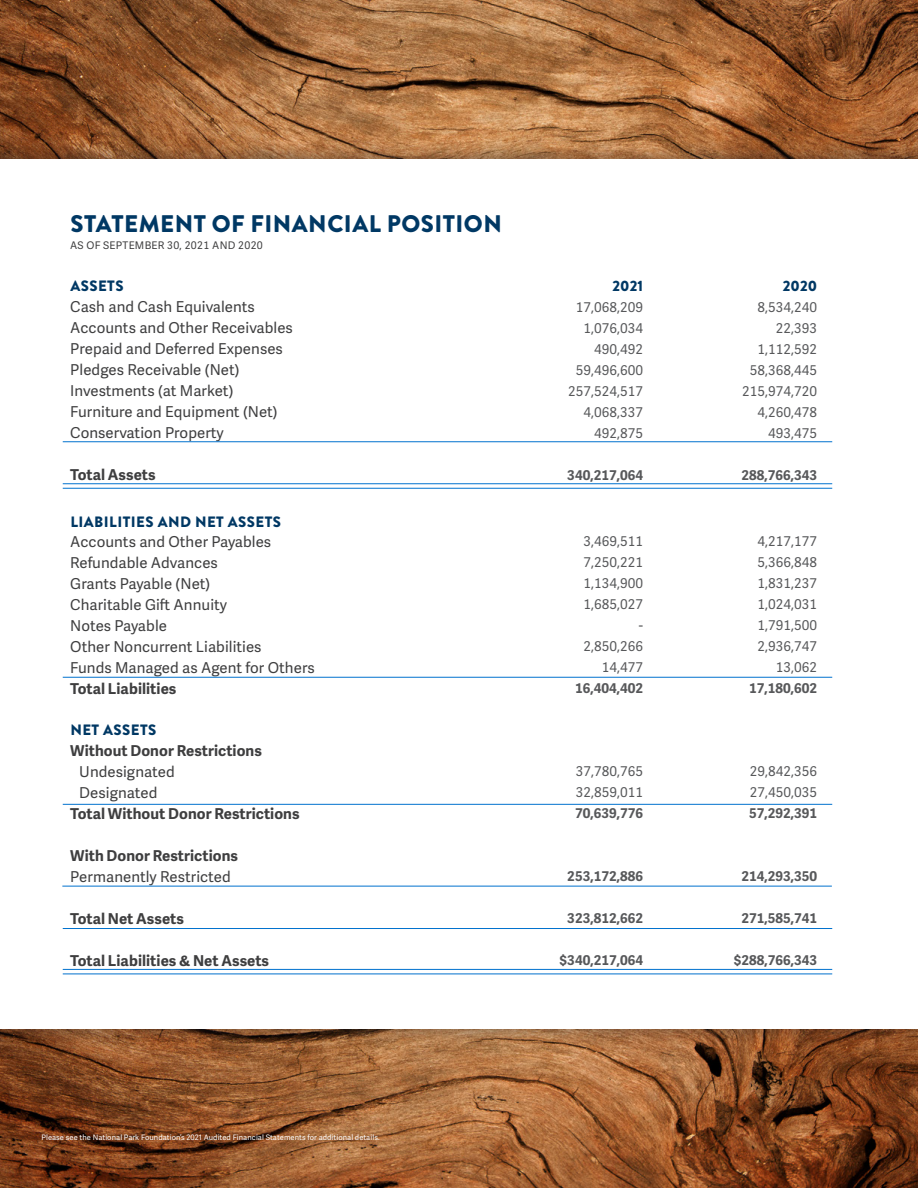
<style>
.page{position:relative;width:918px;height:1188px;background:#fff}
.page>*{position:absolute;margin:0;border:0;box-sizing:border-box;transform-origin:0 0}
.Heading_2{font:900 24px "Brandon Grotesque";letter-spacing:.02em;color:#003864}
.t1{font:15px "Adelle Sans";letter-spacing:.005em;color:#3e3e3f}
.t2{font:700 15px "Adelle Sans";letter-spacing:.005em;color:#3e3e3f}
.Heading_3{font:900 15px "Brandon Grotesque";letter-spacing:.03em;color:#003864}
.Financials_-_Numbers{font:13.5px "Adelle Sans";color:#57585a}
.Financials_-_Numbers-2{font:700 13.5px "Adelle Sans";color:#57585a}
.Financials_Date{font:10.5px "Adelle Sans";letter-spacing:.025em;color:#3e3e3f}
.Footnote{font:7.5px "Adelle Sans";letter-spacing:.01em;color:#fff}
</style>
<div class="page">
<img style="left:0;top:1048px;width:918px;height:140px">
<img style="left:0;top:0;width:918px;height:140px">
<div style="left:0;top:140px;width:918px;height:908px;background:#231f20;opacity:.53"></div>
<div style="left:0;top:159px;width:918px;height:870px;background:#fff"></div>
<hr style="left:63px;top:441px;width:769px;height:1px;background:#0071ce">
<hr style="left:63px;top:677px;width:769px;height:1px;background:#0071ce">
<hr style="left:62px;top:886px;width:770px;height:1px;background:#0071ce">
<hr style="left:63px;top:928px;width:769px;height:1px;background:#0071ce">
<hr style="left:63px;top:804px;width:769px;height:1px;background:#0071ce">
<hr style="left:63px;top:974px;width:769px;height:1px;background:#0071ce">
<hr style="left:63px;top:969px;width:769px;height:1px;background:#0071ce">
<hr style="left:63px;top:488px;width:769px;height:1px;background:#0071ce">
<hr style="left:63px;top:483px;width:769px;height:1px;background:#0071ce">
<p class="Heading_2" style="left:70px;top:207px;width:433px">STATEMENT OF FINANCIAL POSITION</p>
<p class="Financials_Date" style="left:70px;top:238px;width:194px">AS OF SEPTEMBER 30, 2021 AND 2020</p>
<p class="Heading_3" style="left:70px;top:275px;width:55px">ASSETS</p>
<p class="t1" style="left:70px;top:296px;width:186px">Cash and Cash Equivalents</p>
<p class="t1" style="left:70px;top:317px;width:224px">Accounts and Other Receivables</p>
<p class="t1" style="left:70px;top:338px;width:214px">Prepaid and Deferred Expenses</p>
<p class="t1" style="left:70px;top:359px;width:171px">Pledges Receivable (Net)</p>
<p class="t1" style="left:70px;top:380px;width:165px">Investments (at Market)</p>
<p class="t1" style="left:70px;top:401px;width:209px">Furniture and Equipment (Net)</p>
<p class="t1" style="left:70px;top:422px;width:155px">Conservation Property</p>
<p class="t2" style="left:70px;top:463px;width:87px">Total Assets</p>
<p class="Heading_3" style="left:70px;top:511px;width:212px">LIABILITIES AND NET ASSETS</p>
<p class="t1" style="left:70px;top:531px;width:203px">Accounts and Other Payables</p>
<p class="t1" style="left:70px;top:552px;width:149px">Refundable Advances</p>
<p class="t1" style="left:70px;top:573px;width:142px">Grants Payable (Net)</p>
<p class="t1" style="left:70px;top:594px;width:158px">Charitable Gift Annuity</p>
<p class="t1" style="left:70px;top:615px;width:98px">Notes Payable</p>
<p class="t1" style="left:70px;top:636px;width:193px">Other Noncurrent Liabilities</p>
<p class="t1" style="left:70px;top:657px;width:246px">Funds Managed as Agent for Others</p>
<p class="t2" style="left:70px;top:678px;width:108px">Total Liabilities</p>
<p class="Heading_3" style="left:70px;top:719px;width:88px">NET ASSETS</p>
<p class="t2" style="left:70px;top:740px;width:193px">Without Donor Restrictions</p>
<p class="t1" style="left:79px;top:761px;width:97px">Undesignated</p>
<p class="t1" style="left:79px;top:782px;width:80px">Designated</p>
<p class="t2" style="left:70px;top:803px;width:231px">Total Without Donor Restrictions</p>
<p class="t2" style="left:70px;top:845px;width:169px">With Donor Restrictions</p>
<p class="t1" style="left:70px;top:866px;width:162px">Permanently Restricted</p>
<p class="t2" style="left:70px;top:908px;width:115px">Total Net Assets</p>
<p class="t2" style="left:70px;top:950px;width:200px">Total Liabilities &amp; Net Assets</p>
<p class="Heading_3" style="left:612px;top:275px;width:32px">2021</p>
<p class="Financials_-_Numbers" style="left:576px;top:297px;width:69px">17,068,209</p>
<p class="Financials_-_Numbers" style="left:583px;top:318px;width:61px">1,076,034</p>
<p class="Financials_-_Numbers" style="left:594px;top:339px;width:51px">490,492</p>
<p class="Financials_-_Numbers" style="left:576px;top:360px;width:69px">59,496,600</p>
<p class="Financials_-_Numbers" style="left:568px;top:381px;width:77px">257,524,517</p>
<p class="Financials_-_Numbers" style="left:583px;top:402px;width:61px">4,068,337</p>
<p class="Financials_-_Numbers" style="left:594px;top:423px;width:51px">492,875</p>
<p class="Financials_-_Numbers-2" style="left:567px;top:465px;width:77px">340,217,064</p>
<p class="Financials_-_Numbers" style="left:583px;top:532px;width:61px">3,469,511</p>
<p class="Financials_-_Numbers" style="left:583px;top:553px;width:61px">7,250,221</p>
<p class="Financials_-_Numbers" style="left:583px;top:574px;width:61px">1,134,900</p>
<p class="Financials_-_Numbers" style="left:583px;top:595px;width:61px">1,685,027</p>
<p class="Financials_-_Numbers" style="left:639px;top:616px;width:6px">-</p>
<p class="Financials_-_Numbers" style="left:583px;top:637px;width:61px">2,850,266</p>
<p class="Financials_-_Numbers" style="left:602px;top:658px;width:43px">14,477</p>
<p class="Financials_-_Numbers-2" style="left:575px;top:678px;width:70px">16,404,402</p>
<p class="Financials_-_Numbers" style="left:576px;top:762px;width:69px">37,780,765</p>
<p class="Financials_-_Numbers" style="left:576px;top:783px;width:69px">32,859,011</p>
<p class="Financials_-_Numbers-2" style="left:575px;top:803px;width:70px">70,639,776</p>
<p class="Financials_-_Numbers-2" style="left:567px;top:866px;width:77px">253,172,886</p>
<p class="Financials_-_Numbers-2" style="left:567px;top:908px;width:77px">323,812,662</p>
<p class="Financials_-_Numbers-2" style="left:560px;top:950px;width:85px">$340,217,064</p>
<p class="Footnote" style="left:41px;top:1132px;width:340px">Please see the National Park Foundation’s 2021 Audited Financial Statements for additional details.</p>
<p class="Heading_3" style="left:783px;top:275px;width:36px">2020</p>
<p class="Financials_-_Numbers" style="left:757px;top:297px;width:61px">8,534,240</p>
<p class="Financials_-_Numbers" style="left:776px;top:318px;width:43px">22,393</p>
<p class="Financials_-_Numbers" style="left:757px;top:339px;width:61px">1,112,592</p>
<p class="Financials_-_Numbers" style="left:750px;top:360px;width:69px">58,368,445</p>
<p class="Financials_-_Numbers" style="left:742px;top:381px;width:77px">215,974,720</p>
<p class="Financials_-_Numbers" style="left:757px;top:402px;width:61px">4,260,478</p>
<p class="Financials_-_Numbers" style="left:768px;top:423px;width:51px">493,475</p>
<p class="Financials_-_Numbers-2" style="left:741px;top:465px;width:77px">288,766,343</p>
<p class="Financials_-_Numbers" style="left:758px;top:532px;width:61px">4,217,177</p>
<p class="Financials_-_Numbers" style="left:757px;top:553px;width:61px">5,366,848</p>
<p class="Financials_-_Numbers" style="left:757px;top:574px;width:61px">1,831,237</p>
<p class="Financials_-_Numbers" style="left:757px;top:595px;width:61px">1,024,031</p>
<p class="Financials_-_Numbers" style="left:757px;top:616px;width:61px">1,791,500</p>
<p class="Financials_-_Numbers" style="left:757px;top:637px;width:61px">2,936,747</p>
<p class="Financials_-_Numbers" style="left:776px;top:658px;width:43px">13,062</p>
<p class="Financials_-_Numbers-2" style="left:749px;top:678px;width:70px">17,180,602</p>
<p class="Financials_-_Numbers" style="left:750px;top:762px;width:69px">29,842,356</p>
<p class="Financials_-_Numbers" style="left:750px;top:783px;width:69px">27,450,035</p>
<p class="Financials_-_Numbers-2" style="left:749px;top:803px;width:70px">57,292,391</p>
<p class="Financials_-_Numbers-2" style="left:741px;top:866px;width:77px">214,293,350</p>
<p class="Financials_-_Numbers-2" style="left:741px;top:908px;width:77px">271,585,741</p>
<p class="Financials_-_Numbers-2" style="left:734px;top:950px;width:85px">$288,766,343</p>
</div>
